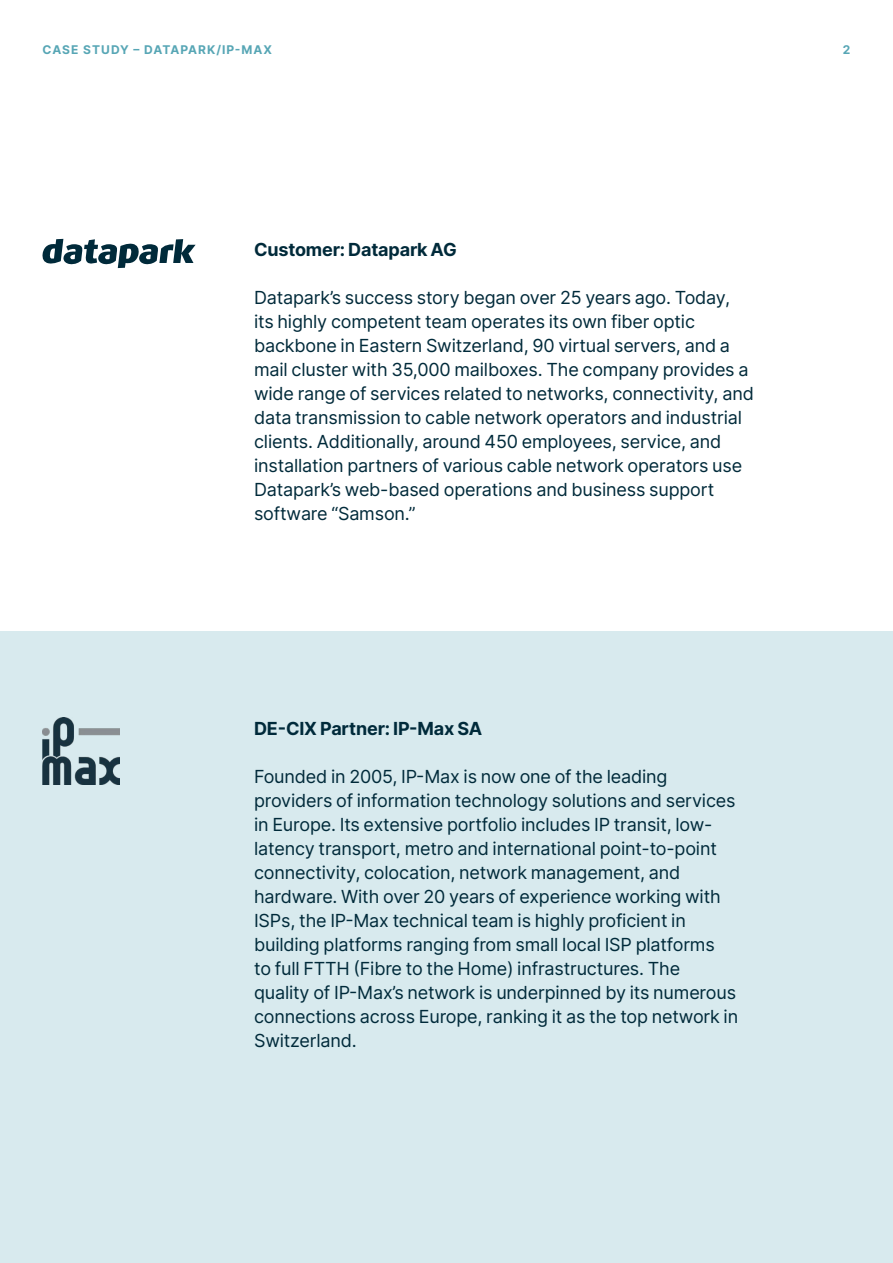
<style>
.page{position:relative;width:893px;height:1263px;background:#fff}
.page>*{position:absolute;margin:0;border:0;box-sizing:border-box;transform-origin:0 0}
.t1{font:18px/24px "Inter";letter-spacing:-.01em;color:#002a3a}
.t2{font:700 18px "Inter";letter-spacing:-.01em;color:#002a3a}
.t3{font:700 12px "Inter";letter-spacing:.085em;color:#57a6b5}
</style>
<div class="page">
<div style="left:0;top:631px;width:893px;height:632px;background:#d8eaee"></div>
<svg style="left:42px;top:239px;width:154px;height:29px"></svg>
<img style="left:43px;top:718px;width:76px;height:66px">
<p class="t3" style="left:43px;top:41px;width:231px">CASE STUDY – DATAPARK/IP-MAX</p>
<p class="t3" style="left:843px;top:41px;width:9px">2</p>
<p class="t2" style="left:254px;top:237px;width:204px">Customer: Datapark AG</p>
<p class="t1" style="left:254px;top:285px;width:501px">Datapark’s success story began over 25 years ago. Today, its highly competent team operates its own fiber optic backbone in Eastern Switzerland, 90 virtual servers, and a mail cluster with 35,000 mailboxes. The company provides a wide range of services related to networks, connectivity, and data transmission to cable network operators and industrial clients. Additionally, around 450 employees, service, and installation partners of various cable network operators use Datapark’s web-based operations and business support software “Samson.”</p>
<p class="t2" style="left:254px;top:715px;width:230px">DE-CIX Partner: IP-Max SA</p>
<p class="t1" style="left:254px;top:764px;width:486px">Founded in 2005, IP-Max is now one of the leading providers of information technology solutions and services in Europe. Its extensive portfolio includes IP transit, low&shy;latency transport, metro and international point-to-point connectivity, colocation, network management, and hardware. With over 20 years of experience working with ISPs, the IP-Max technical team is highly proficient in building platforms ranging from small local ISP platforms<br>to full FTTH (Fibre to the Home) infrastructures. The quality of IP-Max’s network is underpinned by its numerous connections across Europe, ranking it as the top network in Switzerland.</p>
</div>
